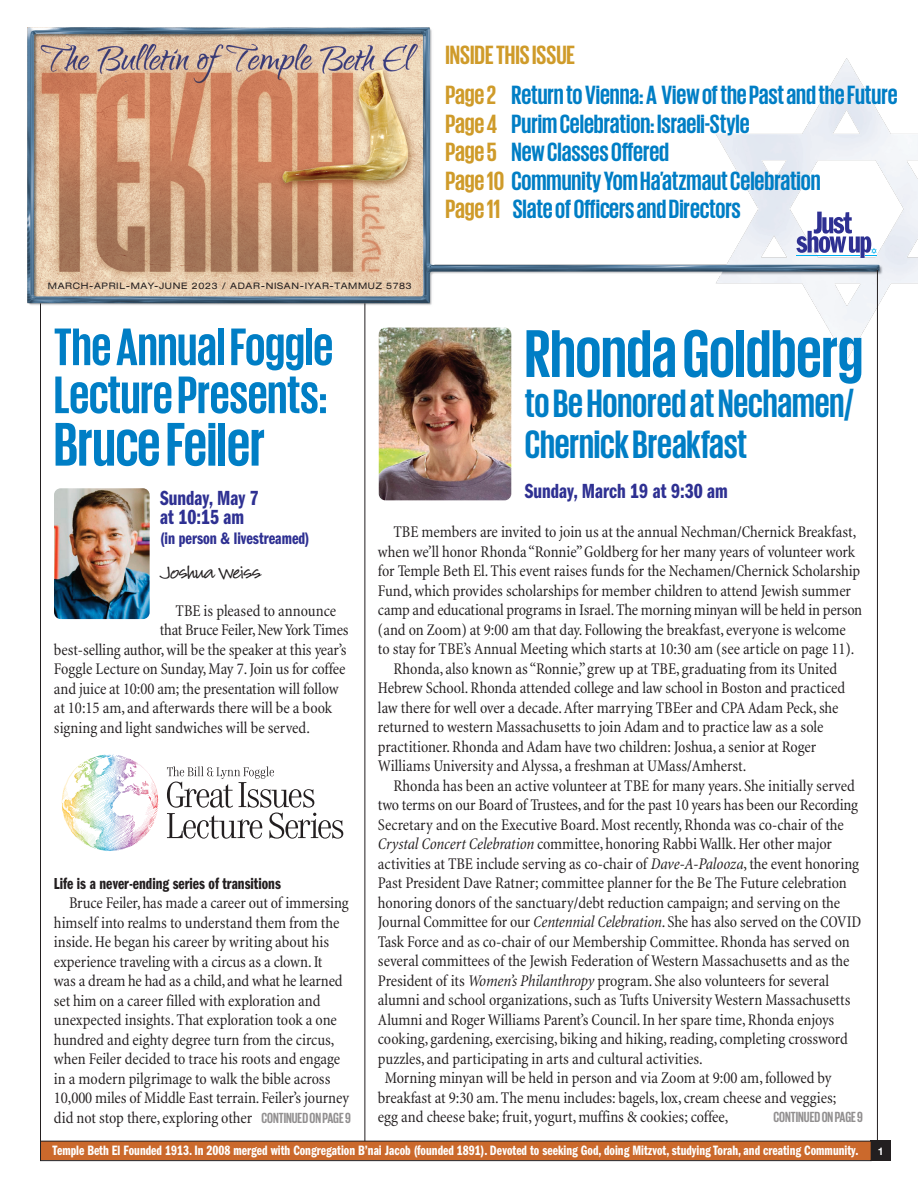
<style>
.page{position:relative;width:918px;height:1188px;background:#fff}
.page>*{position:absolute;margin:0;border:0;box-sizing:border-box;transform-origin:0 0}
.t1{font:700 69px "Giorgio Sans";color:#007ec5}
.t2{font:700 63px "Giorgio Sans";color:#007ec5}
.t3{font:700 54px/48px "Giorgio Sans";letter-spacing:-.005em;color:#007ec5}
.t4{font:700 40.5px/40.5px "Giorgio Sans";color:#007ec5}
.t5{font:700 27px/28.5px "Giorgio Sans";color:#007ec5}
.t6{font:21.15px/19.5px "ITC Franklin Gothic Std Dm Cp";color:#2e3092}
.t7{font:21px "Louisiana";letter-spacing:-.02em;color:#231f20}
.t8{font:17.25px "ITC Franklin Gothic Std Dm Cp";color:#2e3092}
.t9{font:condensed 16.5px/19.5px "Minion";letter-spacing:-.005em;color:#231f20}
.t10{font:16.5px "ITC Franklin Gothic Std Dm Cp";color:#231f20}
.t11{font:700 15px "Giorgio Sans";color:rgb(35 31 32/.5)}
.t12{font:14.1px "ITC Franklin Gothic Std Dm Cp";color:#fff}
.t13{font:700 10.5px "Helvetica Neue";color:#fff}
.t14{font:expanded 9px "Helvetica Neue LT Std";letter-spacing:.075em;color:#231f20}
.s1{color:#cf9b2a}
.s2{font-style:italic}
.s3{font-family:"Giorgio Sans";font-weight:700;font-stretch:normal;font-size:15px;color:rgb(35 31 32/.5)}
</style>
<div class="page">
<div style="left:871px;top:1141px;width:20px;height:20px;background:#231f20"></div>
<img style="left:27px;top:27px;width:891px;height:333px">
<hr style="left:877px;top:270px;width:1px;height:871px;background:#231f20">
<div style="left:41px;top:1142px;width:830px;height:18px;background:#cb692c"></div>
<div style="left:40px;top:1141px;width:832px;height:20px;border:1px solid #231f20"></div>
<hr style="left:364px;top:303px;width:1px;height:838px;background:#231f20">
<svg style="left:796px;top:212px;width:81px;height:46px"></svg>
<img style="left:379px;top:328px;width:132px;height:172px;border-radius:7px">
<img style="left:54px;top:489px;width:96px;height:130px;border-radius:7px">
<svg style="left:130px;top:782px;width:27px;height:52px"></svg>
<svg style="left:167px;top:766px;width:176px;height:73px"></svg>
<hr style="left:40px;top:303px;width:1px;height:858px;background:#231f20">
<p class="t14" style="left:48px;top:281px;width:365px">MARCH-APRIL-MAY-JUNE 2023 / ADAR-NISAN-IYAR-TAMMUZ 5783</p>
<h3 class="t5" style="left:446px;top:35px;width:454px;line-height:40.5px"><span class="s1">INSIDE THIS ISSUE<br>Page 2</span> Return to Vienna: A View of the Past and the Future</h3>
<h3 class="t5" style="left:446px;top:110px;width:377px"><span class="s1">Page 4</span> Purim Celebration: Israeli-Style<br><span class="s1">Page 5</span> New Classes Offered<br><span class="s1">Page 10</span> Community Yom Ha’atzmaut Celebration <span class="s1">Page 11</span> Slate of Officers and Directors</h3>
<h3 class="t3" style="left:54px;top:325px;width:281px">The Annual Foggle<br>Lecture Presents:</h3>
<h2 class="t2" style="left:54px;top:423px;width:212px">Bruce Feiler</h2>
<p class="t6" style="left:160px;top:490px;width:100px">Sunday, May 7 at 10:15 am</p>
<p class="t8" style="left:160px;top:532px;width:151px">(in person &amp; livestreamed)</p>
<p class="t7" style="left:160px;top:563px;width:102px">Joshua Weiss</p>
<p class="t9" style="left:175px;top:602px;width:162px">TBE is pleased to announce</p>
<p class="t9" style="left:160px;top:622px;width:190px">that Bruce Feiler, New York Times</p>
<p class="t9" style="left:54px;top:641px;width:294px">best-selling author, will be the speaker at this year’s</p>
<p class="t9" style="left:54px;top:661px;width:293px">Foggle Lecture on Sunday, May 7. Join us for coffee</p>
<p class="t9" style="left:54px;top:680px;width:286px">and juice at 10:00 am; the presentation will follow</p>
<p class="t9" style="left:54px;top:700px;width:280px">at 10:15 am, and afterwards there will be a book</p>
<p class="t9" style="left:54px;top:719px;width:257px">signing and light sandwiches will be served.</p>
<h1 class="t1" style="left:525px;top:330px;width:340px">Rhonda Goldberg</h1>
<h3 class="t4" style="left:525px;top:385px;width:331px">to Be Honored at Nechamen/<br>Chernick Breakfast</h3>
<p class="t6" style="left:525px;top:483px;width:205px">Sunday, March 19 at 9:30 am</p>
<p class="t9" style="left:393px;top:524px;width:464px">TBE members are invited to join us at the annual Nechman/Chernick Breakfast,</p>
<p class="t9" style="left:378px;top:543px;width:479px">when we’ll honor Rhonda “Ronnie” Goldberg for her many years of volunteer work</p>
<p class="t9" style="left:378px;top:563px;width:484px">for Temple Beth El. This event raises funds for the Nechamen/Chernick Scholarship</p>
<p class="t9" style="left:378px;top:582px;width:475px">Fund, which provides scholarships for member children to attend Jewish summer</p>
<p class="t9" style="left:378px;top:602px;width:486px">camp and educational programs in Israel. The morning minyan will be held in person</p>
<p class="t9" style="left:378px;top:621px;width:469px">(and on Zoom) at 9:00 am that day. Following the breakfast, everyone is welcome</p>
<p class="t9" style="left:378px;top:641px;width:478px">to stay for TBE’s Annual Meeting which starts at 10:30 am (see article on page 11).</p>
<p class="t9" style="left:393px;top:660px;width:445px">Rhonda, also known as “Ronnie,” grew up at TBE, graduating from its United</p>
<p class="t9" style="left:378px;top:680px;width:469px">Hebrew School. Rhonda attended college and law school in Boston and practiced</p>
<p class="t9" style="left:378px;top:699px;width:462px">law there for well over a decade. After marrying TBEer and CPA Adam Peck, she</p>
<p class="t9" style="left:378px;top:719px;width:447px">returned to western Massachusetts to join Adam and to practice law as a sole</p>
<p class="t9" style="left:378px;top:738px;width:440px">practitioner. Rhonda and Adam have two children: Joshua, a senior at Roger</p>
<p class="t9" style="left:378px;top:758px;width:370px">Williams University and Alyssa, a freshman at UMass/Amherst.</p>
<p class="t9" style="left:393px;top:777px;width:463px">Rhonda has been an active volunteer at TBE for many years. She initially served</p>
<p class="t9" style="left:378px;top:797px;width:482px">two terms on our Board of Trustees, and for the past 10 years has been our Recording</p>
<p class="t9" style="left:378px;top:816px;width:467px">Secretary and on the Executive Board. Most recently, Rhonda was co-chair of the</p>
<p class="t9" style="left:378px;top:836px;width:455px"><span class="s2">Crystal Concert Celebration</span> committee, honoring Rabbi Wallk. Her other major</p>
<p class="t9" style="left:378px;top:855px;width:483px">activities at TBE include serving as co-chair of <span class="s2">Dave-A-Palooza</span>, the event honoring</p>
<p class="t9" style="left:378px;top:875px;width:470px">Past President Dave Ratner; committee planner for the Be The Future celebration</p>
<p class="t9" style="left:378px;top:894px;width:464px">honoring donors of the sanctuary/debt reduction campaign; and serving on the</p>
<p class="t9" style="left:378px;top:914px;width:485px">Journal Committee for our <span class="s2">Centennial Celebration</span>. She has also served on the COVID</p>
<p class="t9" style="left:378px;top:933px;width:473px">Task Force and as co-chair of our Membership Committee. Rhonda has served on</p>
<p class="t9" style="left:378px;top:953px;width:473px">several committees of the Jewish Federation of Western Massachusetts and as the</p>
<p class="t9" style="left:378px;top:972px;width:453px">President of its <span class="s2">Women’s Philanthropy</span> program. She also volunteers for several</p>
<p class="t9" style="left:378px;top:992px;width:474px">alumni and school organizations, such as Tufts University Western Massachusetts</p>
<p class="t9" style="left:378px;top:1011px;width:458px">Alumni and Roger Williams Parent’s Council. In her spare time, Rhonda enjoys</p>
<p class="t9" style="left:378px;top:1031px;width:471px">cooking, gardening, exercising, biking and hiking, reading, completing crossword</p>
<p class="t9" style="left:378px;top:1050px;width:326px">puzzles, and participating in arts and cultural activities.</p>
<p class="t9" style="left:385px;top:1070px;width:448px">Morning minyan will be held in person and via Zoom at 9:00 am, followed by</p>
<p class="t9" style="left:378px;top:1089px;width:460px">breakfast at 9:30 am. The menu includes: bagels, lox, cream cheese and veggies;</p>
<p class="t9" style="left:378px;top:1109px;width:352px">egg and cheese bake; fruit, yogurt, muffins &amp; cookies; coffee,</p>
<p class="t11" style="left:774px;top:1112px;width:91px">CONTINUED ON PAGE 9</p>
<p class="t12" style="left:53px;top:1146px;width:808px">Temple Beth El Founded 1913. In 2008 merged with Congregation B’nai Jacob (founded 1891). Devoted to seeking God, doing Mitzvot, studying Torah, and creating Community.</p>
<p class="t13" style="left:878px;top:1145px;width:7px">1</p>
<p class="t10" style="left:54px;top:878px;width:228px">Life is a never-ending series of transitions</p>
<p class="t9" style="left:54px;top:895px;width:298px;text-indent:15px">Bruce Feiler, has made a career out of immersing himself into realms to understand them from the inside. He began his career by writing about his experience traveling with a circus as a clown. It<br>was a dream he had as a child, and what he learned set him on a career filled with exploration and unexpected insights. That exploration took a one hundred and eighty degree turn from the circus, when Feiler decided to trace his roots and engage in a modern pilgrimage to walk the bible across 10,000 miles of Middle East terrain. Feiler’s journey did not stop there, exploring other <span class="s3">CONTINUED ON PAGE 9</span></p>
</div>
